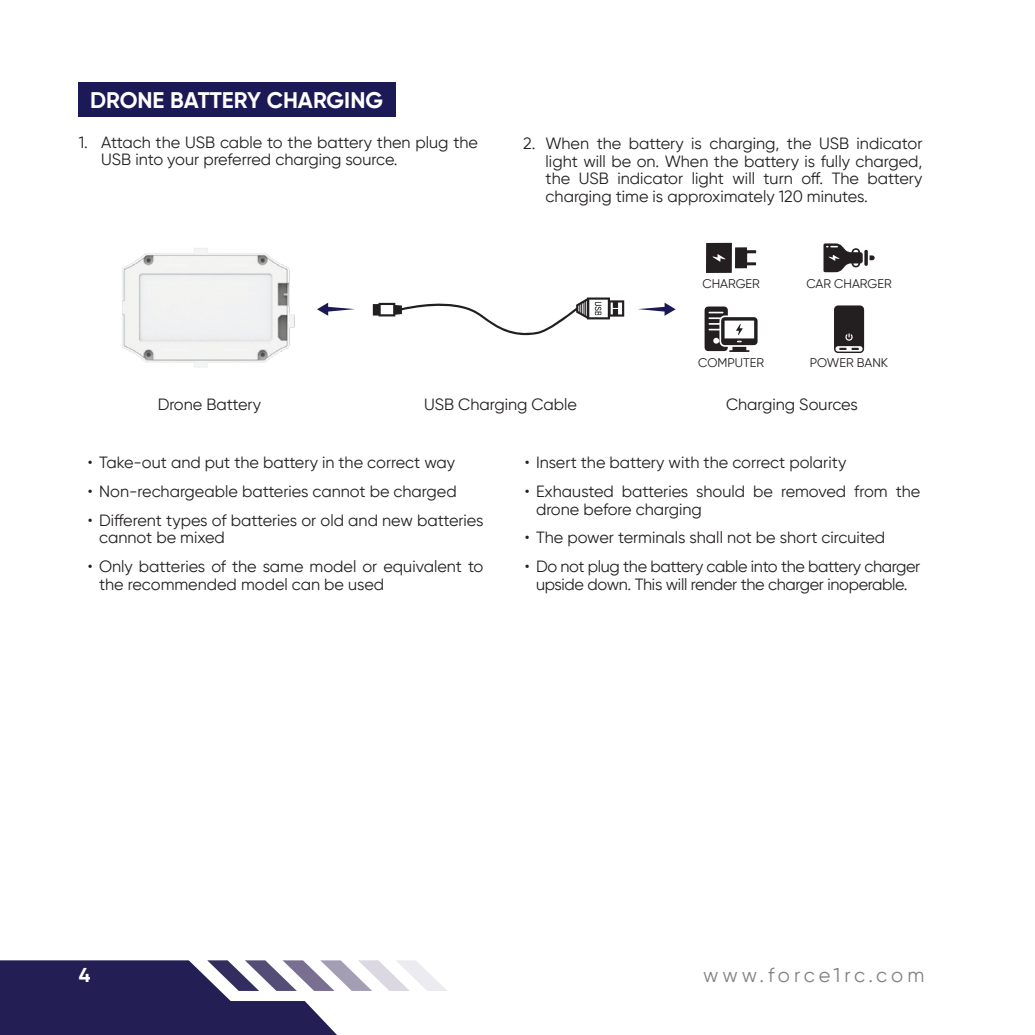
<style>
.page{position:relative;width:1035px;height:1035px;background:#fff}
.page>*{position:absolute;margin:0;border:0;box-sizing:border-box;transform-origin:0 0}
.t1{font:700 22.5px "Gilroy";color:#fff}
.t2{font:20px "Gilroy";letter-spacing:.195em;color:#808285}
.t3{font:700 20px "Gilroy";color:#fff}
.t4{font:16.25px/17.5px "Gilroy";color:#231f20}
.t5{font:16.25px/17.5px "Gilroy";letter-spacing:-.02em;color:#231f20;text-align:center}
.t6{font:12.5px "Gilroy";color:#231f20}
</style>
<div class="page">
<svg style="left:0;top:960px;width:447px;height:75px"></svg>
<div style="left:79px;top:82px;width:317px;height:34px;background:#1c1a56"></div>
<img style="left:122px;top:248px;width:173px;height:120px">
<svg style="left:372px;top:297px;width:253px;height:39px"></svg>
<svg style="left:638px;top:303px;width:38px;height:13px"></svg>
<svg style="left:317px;top:303px;width:38px;height:13px"></svg>
<svg style="left:824px;top:243px;width:51px;height:29px"></svg>
<svg style="left:706px;top:243px;width:50px;height:30px"></svg>
<svg style="left:834px;top:305px;width:30px;height:48px"></svg>
<svg style="left:705px;top:307px;width:53px;height:45px"></svg>
<h1 class="t1" style="left:90px;top:86px;width:295px">DRONE BATTERY CHARGING</h1>
<p class="t4" style="left:101px;top:133px;width:378px;text-indent:-23px">1. Attach the USB cable to the battery then plug the<br>USB into your preferred charging source.</p>
<p class="t4" style="left:546px;top:134px;width:378px;text-align:justify;text-indent:-23px">2. When the battery is charging, the USB indicator light will be on. When the battery is fully charged, the USB indicator light will turn off. The battery charging time is approximately 120 minutes.</p>
<p class="t6" style="left:702px;top:276px;width:59px">CHARGER</p>
<p class="t6" style="left:806px;top:276px;width:87px">CAR CHARGER</p>
<p class="t6" style="left:698px;top:355px;width:67px">COMPUTER</p>
<p class="t6" style="left:810px;top:355px;width:80px">POWER BANK</p>
<p class="t4" style="left:158px;top:395px;width:105px">Drone Battery</p>
<p class="t4" style="left:424px;top:395px;width:154px">USB Charging Cable</p>
<p class="t4" style="left:726px;top:395px;width:133px">Charging Sources</p>
<p class="t4" style="left:88px;top:454px;width:369px">• Take-out and put the battery in the correct way</p>
<p class="t4" style="left:88px;top:483px;width:370px">• Non-rechargeable batteries cannot be charged</p>
<p class="t4" style="left:99px;top:511px;width:386px;text-indent:-11px">• Different types of batteries or old and new batteries cannot be mixed</p>
<p class="t4" style="left:99px;top:558px;width:386px;text-indent:-11px">• Only batteries of the same model or equivalent to the recommended model can be used</p>
<p class="t4" style="left:525px;top:454px;width:323px">• Insert the battery with the correct polarity</p>
<p class="t4" style="left:536px;top:483px;width:386px;text-indent:-11px">• Exhausted batteries should be removed from the drone before charging</p>
<p class="t4" style="left:525px;top:529px;width:362px">• The power terminals shall not be short circuited</p>
<p class="t5" style="left:525px;top:558px;width:397px">• Do not plug the battery cable into the battery charger upside down. This will render the charger inoperable.</p>
<p class="t3" style="left:79px;top:963px;width:13px">4</p>
<p class="t2" style="left:703px;top:963px;width:223px">www.force1rc.com</p>
</div>
